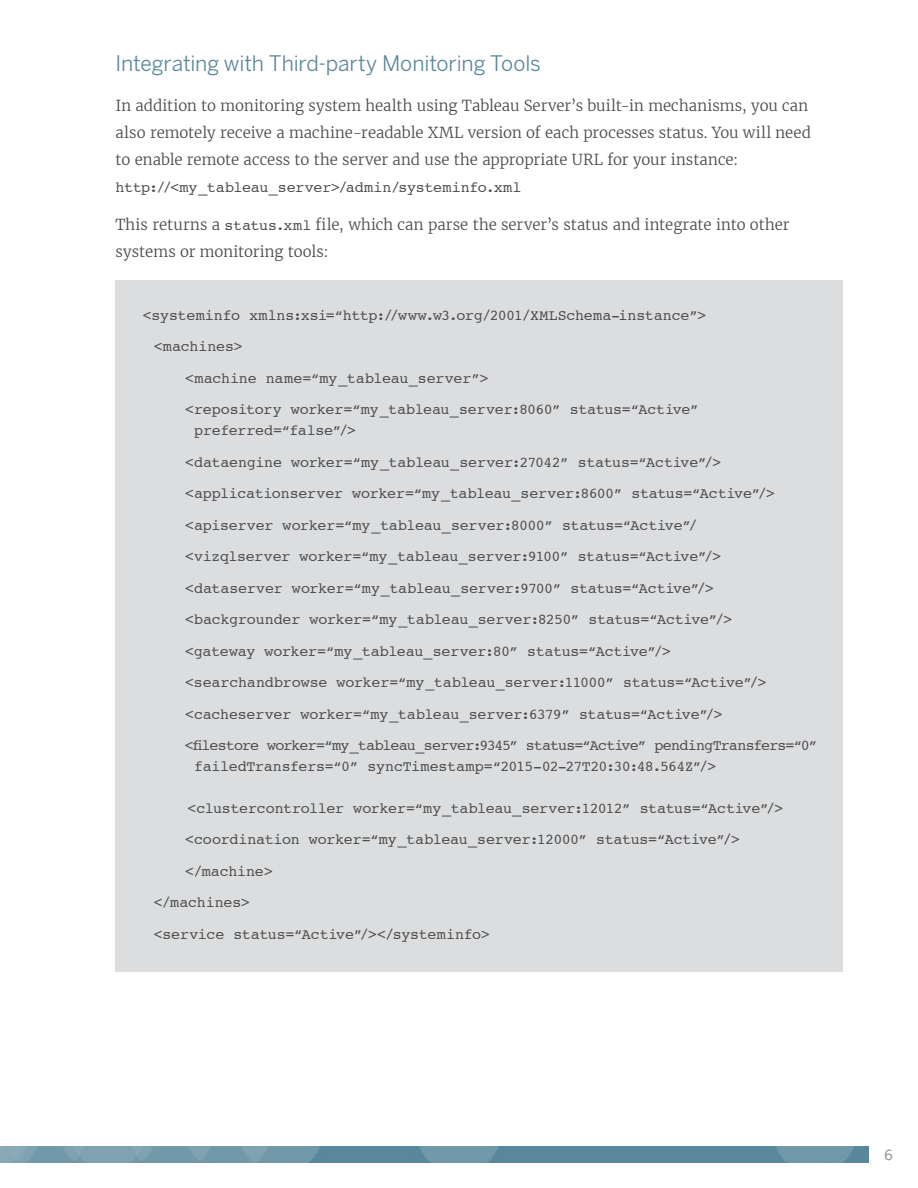
<style>
.page{position:relative;width:918px;height:1188px;background:#fff}
.page>*{position:absolute;margin:0;border:0;box-sizing:border-box;transform-origin:0 0}
.BODYCOPY-subhead{font:21px "Benton Sans";letter-spacing:-.005em;color:#59879b}
.BODYCOPY-standard{font:15px/21px "Courier";letter-spacing:-.015em;color:#4b4b4b}
.BODYCOPY-standard-2{font:300 15px/27px "Merriweather";color:#4b4b4b}
.BODYCOPY-standard-3{font:15px/21px "Courier";letter-spacing:-.05em;color:#4b4b4b}
.t1{font:13.5px "Benton Sans";color:#9b9b9b}
.s1{font-family:"Courier";font-weight:400}
</style>
<div class="page">
<img style="left:0;top:1147px;width:868px;height:15px">
<div style="left:116px;top:281px;width:727px;height:691px;background:#dcdddf"></div>
<p class="BODYCOPY-subhead" style="left:116px;top:50px;width:427px">Integrating with Third-party Monitoring Tools</p>
<p class="BODYCOPY-standard-2" style="left:116px;top:92px;width:697px">In addition to monitoring system health using Tableau Server’s built-in mechanisms, you can also remotely receive a machine-readable XML version of each processes status. You will need to enable remote access to the server and use the appropriate URL for your instance: <span class="s1">http://&lt;my_tableau_server&gt;/admin/systeminfo.xml</span></p>
<p class="BODYCOPY-standard-2" style="left:116px;top:210px;width:676px">This returns a <span class="s1">status.xml</span> file, which can parse the server’s status and integrate into other systems or monitoring tools:</p>
<p class="BODYCOPY-standard" style="left:143px;top:304px;width:565px">&lt;systeminfo xmlns:xsi=“http://www.w3.org/2001/XMLSchema-instance”&gt;</p>
<p class="BODYCOPY-standard" style="left:154px;top:335px;width:91px">&lt;machines&gt;</p>
<p class="BODYCOPY-standard" style="left:185px;top:367px;width:305px">&lt;machine name=“my_tableau_server”&gt;</p>
<p class="BODYCOPY-standard" style="left:194px;top:398px;width:506px;text-indent:-9px">&lt;repository worker=“my_tableau_server:8060” status=“Active” preferred=“false”/&gt;</p>
<p class="BODYCOPY-standard" style="left:185px;top:451px;width:538px">&lt;dataengine worker=“my_tableau_server:27042” status=“Active”/&gt;</p>
<p class="BODYCOPY-standard" style="left:185px;top:482px;width:591px">&lt;applicationserver worker=“my_tableau_server:8600” status=“Active”/&gt;</p>
<p class="BODYCOPY-standard" style="left:185px;top:514px;width:514px">&lt;apiserver worker=“my_tableau_server:8000” status=“Active”/</p>
<p class="BODYCOPY-standard" style="left:185px;top:545px;width:538px">&lt;vizqlserver worker=“my_tableau_server:9100” status=“Active”/&gt;</p>
<p class="BODYCOPY-standard" style="left:185px;top:577px;width:530px">&lt;dataserver worker=“my_tableau_server:9700” status=“Active”/&gt;</p>
<p class="BODYCOPY-standard" style="left:185px;top:608px;width:549px">&lt;backgrounder worker=“my_tableau_server:8250” status=“Active”/&gt;</p>
<p class="BODYCOPY-standard" style="left:185px;top:640px;width:487px">&lt;gateway worker=“my_tableau_server:80” status=“Active”/&gt;</p>
<p class="BODYCOPY-standard" style="left:185px;top:671px;width:583px">&lt;searchandbrowse worker=“my_tableau_server:11000” status=“Active”/&gt;</p>
<p class="BODYCOPY-standard" style="left:185px;top:703px;width:539px">&lt;cacheserver worker=“my_tableau_server:6379” status=“Active”/&gt;</p>
<p class="BODYCOPY-standard-3" style="left:194px;top:734px;width:625px;text-indent:-10px">&lt;filestore worker=“my_tableau_server:9345” status=“Active” pendingTransfers=“0” failedTransfers=“0” syncTimestamp=“2015-02-27T20:30:48.564Z”/&gt;</p>
<p class="BODYCOPY-standard" style="left:188px;top:797px;width:597px">&lt;clustercontroller worker=“my_tableau_server:12012” status=“Active”/&gt;</p>
<p class="BODYCOPY-standard" style="left:185px;top:829px;width:556px">&lt;coordination worker=“my_tableau_server:12000” status=“Active”/&gt;</p>
<p class="BODYCOPY-standard" style="left:185px;top:860px;width:89px">&lt;/machine&gt;</p>
<p class="BODYCOPY-standard" style="left:154px;top:892px;width:98px">&lt;/machines&gt;</p>
<p class="BODYCOPY-standard" style="left:154px;top:923px;width:338px">&lt;service status=“Active”/&gt;&lt;/systeminfo&gt;</p>
<p class="t1" style="left:885px;top:1147px;width:10px">6</p>
</div>
